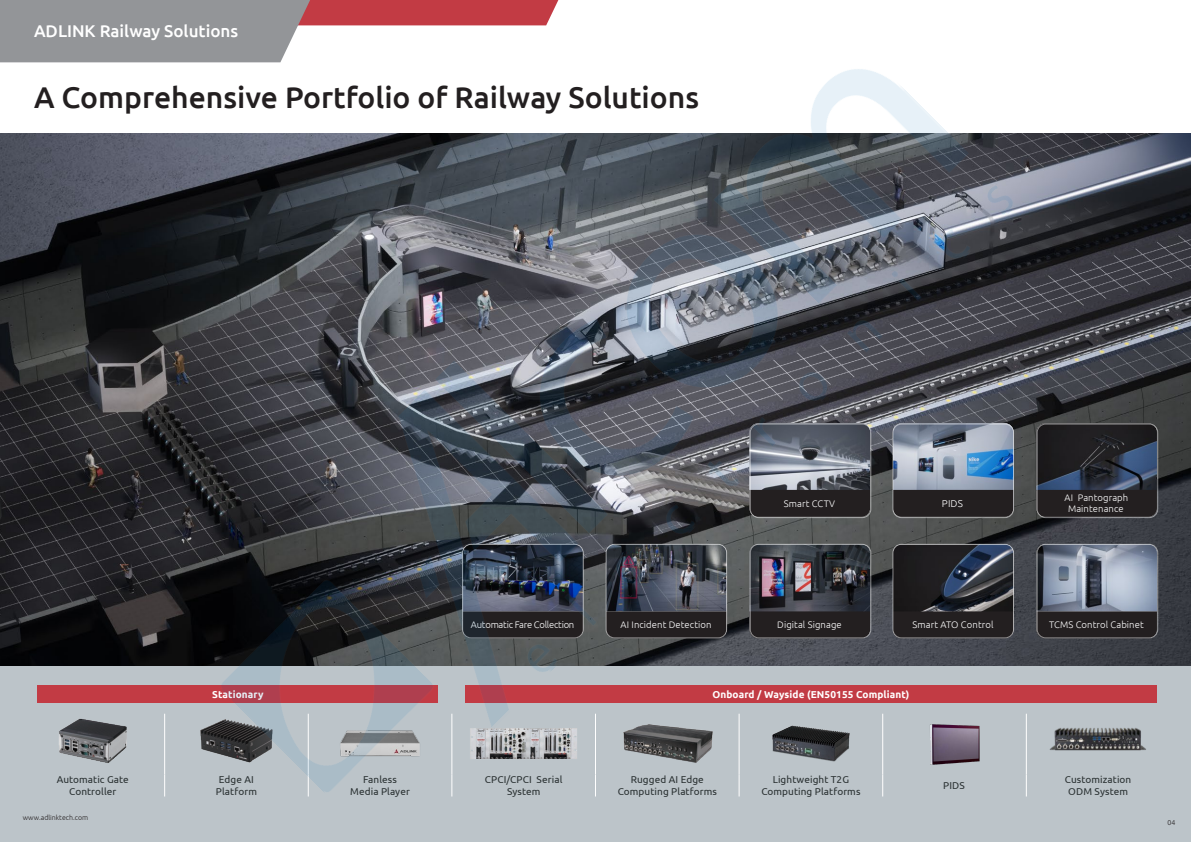
<style>
.page{position:relative;width:1191px;height:842px;background:#fff}
.page>*{position:absolute;margin:0;border:0;box-sizing:border-box;transform-origin:0 0}
.H0{font:500 30px "Ubuntu";color:#231f20}
.header_name{font:500 17px "Ubuntu";color:#fff}
.content{font:10px/12px "Ubuntu";letter-spacing:.01em;color:#2a3132;text-align:center}
.content-2{font:700 10px "Ubuntu";letter-spacing:.01em;color:#fff}
.content-3{font:300 10px "Ubuntu";color:#fff}
.content-4{font:300 9.5px "Ubuntu";letter-spacing:.01em;color:#fff}
.content-5{font:300 9.5px "Ubuntu";letter-spacing:-.025em;color:#fff}
.t1{font:300 7px "Ubuntu";color:#231f20}
</style>
<div class="page">
<img style="left:0;top:134px;width:1191px;height:533px">
<div style="left:0;top:667px;width:1191px;height:175px;background:#bcc4c9"></div>
<img style="left:1036px;top:544px;width:121px;height:67px">
<img style="left:1036px;top:423px;width:121px;height:67px">
<div style="left:1036px;top:611px;width:121px;height:27px;background:#231f20"></div>
<div style="left:1036px;top:490px;width:121px;height:27px;background:#231f20"></div>
<hr style="left:164px;top:714px;width:1px;height:60px;background:#fff">
<hr style="left:1026px;top:714px;width:1px;height:60px;background:#fff">
<svg style="left:164px;top:774px;width:1px;height:22px"></svg>
<svg style="left:1026px;top:774px;width:1px;height:22px"></svg>
<img style="left:59px;top:719px;width:68px;height:44px">
<img style="left:1049px;top:728px;width:97px;height:23px">
<div style="left:38px;top:685px;width:400px;height:18px;background:#c23b44"></div>
<div style="left:465px;top:685px;width:692px;height:18px;background:#c23b44"></div>
<div style="left:1036px;top:544px;width:122px;height:94px;border:1px solid #fff;border-radius:9px"></div>
<div style="left:1036px;top:424px;width:122px;height:94px;border:1px solid #fff;border-radius:9px"></div>
<div style="left:0;top:0;width:174px;height:62px;background:#939598"></div>
<img style="left:174px;top:0;width:842px;height:797px">
<p class="header_name" style="left:34px;top:20px;width:206px">ADLINK Railway Solutions</p>
<p class="H0" style="left:34px;top:79px;width:666px">A Comprehensive Portfolio of Railway Solutions</p>
<p class="content" style="left:57px;top:773px;width:74px">Automatic Gate</p>
<p class="content" style="left:69px;top:785px;width:49px">Controller</p>
<p class="t1" style="left:23px;top:813px;width:67px">www.adlinktech.com</p>
<p class="content-4" style="left:784px;top:498px;width:53px">Smart CCTV</p>
<p class="content-3" style="left:942px;top:497px;width:22px">PIDS</p>
<p class="content-4" style="left:1064px;top:492px;width:65px">AI Pantograph</p>
<p class="content-4" style="left:1068px;top:503px;width:57px">Maintenance</p>
<p class="content-5" style="left:471px;top:619px;width:105px">Automatic Fare Collection</p>
<p class="content-4" style="left:620px;top:619px;width:92px">AI Incident Detection</p>
<p class="content-4" style="left:777px;top:619px;width:66px">Digital Signage</p>
<p class="content-4" style="left:912px;top:619px;width:82px">Smart ATO Control</p>
<p class="content-4" style="left:1049px;top:619px;width:96px">TCMS Control Cabinet</p>
<p class="content-2" style="left:212px;top:688px;width:53px">Stationary</p>
<p class="content-2" style="left:712px;top:688px;width:198px">Onboard / Wayside (EN50155 Compliant)</p>
<p class="content" style="left:216px;top:773px;width:42px;text-align:left">Edge AI<br>Platform</p>
<p class="content" style="left:350px;top:773px;width:61px">Fanless<br>Media Player</p>
<p class="content" style="left:485px;top:773px;width:79px">CPCI/CPCI Serial<br>System</p>
<p class="content" style="left:618px;top:773px;width:101px">Rugged AI Edge<br>Computing Platforms</p>
<p class="content" style="left:761px;top:773px;width:101px">Lightweight T2G<br>Computing Platforms</p>
<p class="content" style="left:943px;top:779px;width:23px">PIDS</p>
<p class="content" style="left:1065px;top:773px;width:68px">Customization<br>ODM System</p>
<p class="t1" style="left:1167px;top:818px;width:9px">04</p>
</div>
